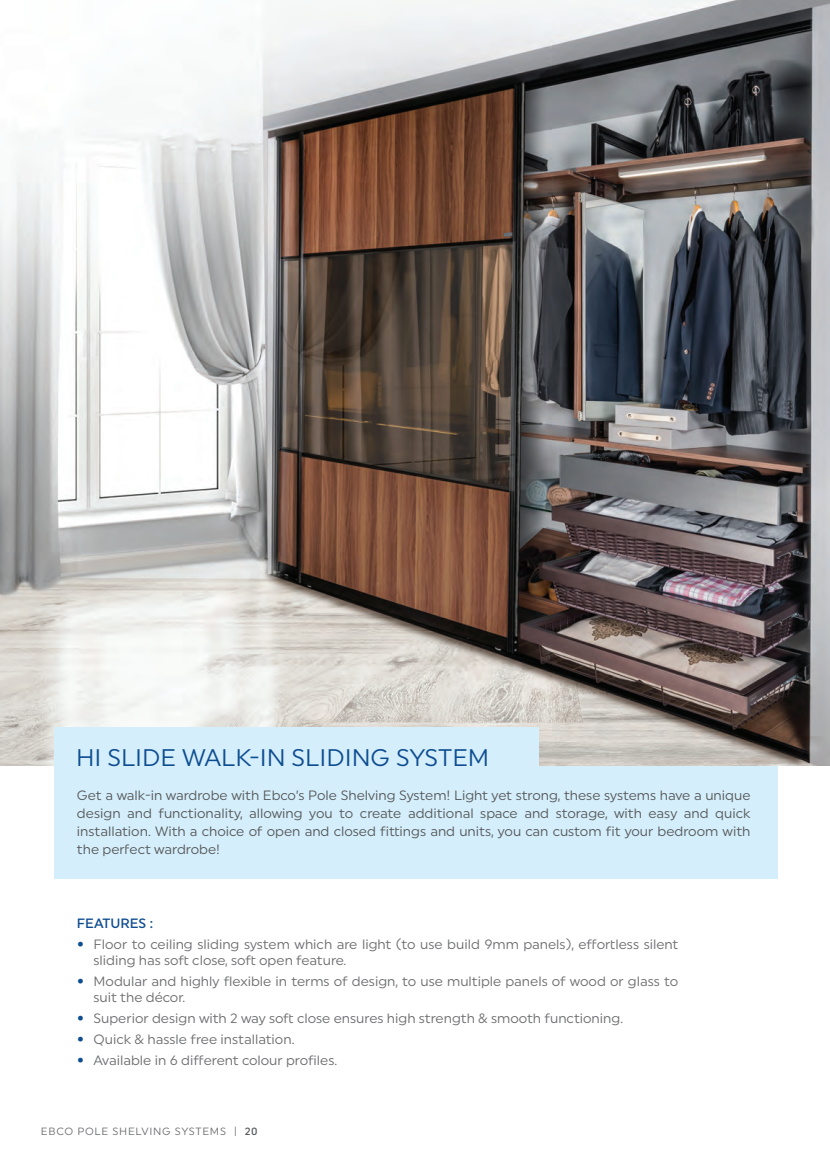
<style>
.page{position:relative;width:830px;height:1170px;background:#fff}
.page>*{position:absolute;margin:0;border:0;box-sizing:border-box;transform-origin:0 0}
.t1{font:24px "Uniform";color:#0f4d91}
.t2{font:13.5px/16.5px "Uniform";color:#6c6d70}
.t3{font:13.5px/18px "Uniform";color:#57585a;text-align:justify}
.t4{font:500 13.5px "Uniform";color:#0f4d91}
.t5{font:10.5px "Uniform";letter-spacing:.07em;color:#6c6d70}
.s1{font-size:22.5px;color:#0f4d91}
.s2{font-weight:500;color:#57585a}
</style>
<div class="page">
<div style="left:54px;top:765px;width:722px;height:113px;background:#d4effb"></div>
<img style="left:0;top:0;width:829px;height:765px">
<div style="left:54px;top:727px;width:484px;height:44px;background:#d4effb"></div>
<h1 class="t1" style="left:76px;top:743px;width:414px">HI SLIDE WALK-IN SLIDING SYSTEM</h1>
<p class="t3" style="left:77px;top:786px;width:674px">Get a walk-in wardrobe with Ebco’s Pole Shelving System! Light yet strong, these systems have a unique design and functionality, allowing you to create additional space and storage, with easy and quick installation. With a choice of open and closed fittings and units, you can custom fit your bedroom with the perfect wardrobe!</p>
<p class="t4" style="left:77px;top:914px;width:78px">FEATURES :</p>
<p class="t2" style="left:93px;top:935px;width:586px;text-indent:-16px"><span class="s1">•</span> Floor to ceiling sliding system which are light (to use build 9mm panels), effortless silent sliding has soft close, soft open feature.</p>
<p class="t2" style="left:93px;top:972px;width:586px;text-indent:-16px"><span class="s1">•</span> Modular and highly flexible in terms of design, to use multiple panels of wood or glass to suit the décor.</p>
<p class="t2" style="left:77px;top:1009px;width:547px"><span class="s1">•</span> Superior design with 2 way soft close ensures high strength &amp; smooth functioning.</p>
<p class="t2" style="left:77px;top:1030px;width:219px"><span class="s1">•</span> Quick &amp; hassle free installation.</p>
<p class="t2" style="left:77px;top:1051px;width:262px"><span class="s1">•</span> Available in 6 different colour profiles.</p>
<p class="t5" style="left:41px;top:1124px;width:218px">EBCO POLE SHELVING SYSTEMS | <span class="s2">20</span></p>
</div>
